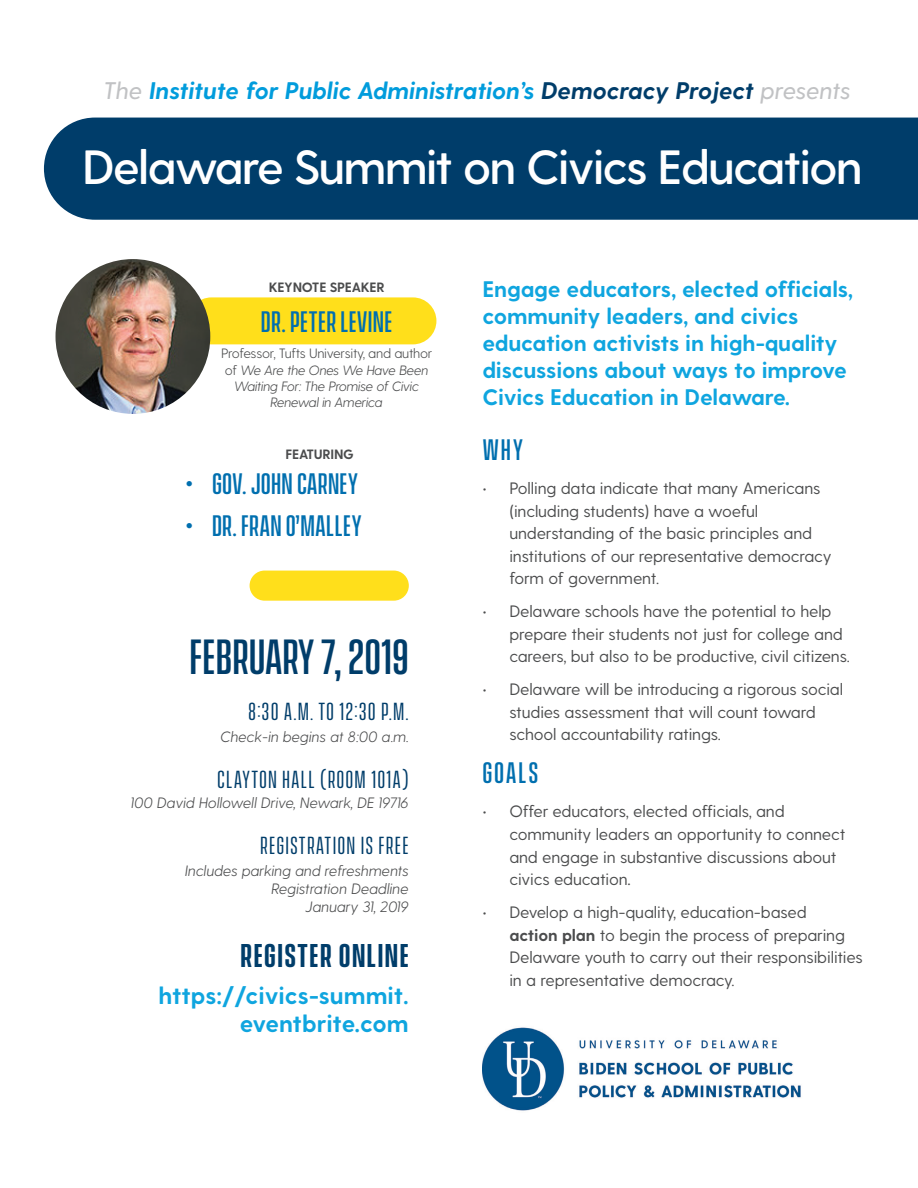
<style>
.page{position:relative;width:918px;height:1188px;background:#fff}
.page>*{position:absolute;margin:0;border:0;box-sizing:border-box;transform-origin:0 0}
.t1{font:600 48px "Greycliff CF";letter-spacing:-.04em;color:#fff}
.t2{font:500 45px "Vanguard CF";color:#003d6a}
.t3{font:600 30px "Vanguard CF";letter-spacing:.05em;color:#003d6a}
.t4{font:500 27px "Vanguard CF";letter-spacing:.01em;color:#006faf}
.t5{font:italic 700 24px "Greycliff CF";color:#019cdc}
.t6{font:700 24px/28.8px "Greycliff CF";color:#0fa5df;text-align:right}
.t7{font:700 22.5px/27px "Greycliff CF";letter-spacing:-.01em;color:#0fa5df}
.t8{font:22.5px "Vanguard CF";letter-spacing:.05em;color:#003d6a}
.t9{font:16.5px/22.5px "Greycliff CF";letter-spacing:-.01em;color:#4b4c4d}
.t10{font:italic 300 15px/18px "Greycliff CF";color:#4b4c4d;text-align:right}
.t11{font:italic 300 13.5px/16.2px "Greycliff CF";letter-spacing:-.02em;color:#4b4c4d;text-align:center}
.t12{font:700 13.5px "Greycliff CF";letter-spacing:-.02em;color:#4b4c4d}
.s1{font-weight:500;color:#c1c2c4}
.s2{color:#003d6a}
.s3{font-style:normal}
.s4{font-weight:500}
.s5{font-weight:700}
</style>
<div class="page">
<div style="left:44px;top:118px;width:874px;height:102px;background:#003d6a"></div>
<div style="left:250px;top:571px;width:159px;height:30px;background:#ffdf1b;border-radius:15px"></div>
<div style="left:188px;top:297px;width:248px;height:47px;background:#ffdf1b;border-radius:23px"></div>
<img style="left:56px;top:259px;width:154px;height:155px;border-radius:77px">
<img style="left:482px;top:1027px;width:319px;height:84px">
<h3 class="t5" style="left:104px;top:76px;width:749px"><span class="s1">The</span> Institute for Public Administration’s <span class="s2">Democracy Project</span> <span class="s1">presents</span></h3>
<h1 class="t1" style="left:82px;top:139px;width:783px">Delaware Summit on Civics Education</h1>
<p class="t12" style="left:269px;top:279px;width:117px">KEYNOTE SPEAKER</p>
<h3 class="t4" style="left:261px;top:306px;width:133px">DR. PETER LEVINE</h3>
<p class="t11" style="left:221px;top:345px;width:213px"><span class="s3">Professor, Tufts University, and author of</span> We Are the Ones We Have Been<br>Waiting For: The Promise of Civic<br>Renewal in America</p>
<p class="t12" style="left:286px;top:446px;width:70px">FEATURING</p>
<h3 class="t4" style="left:185px;top:469px;width:175px">• GOV. JOHN CARNEY</h3>
<h3 class="t4" style="left:185px;top:510px;width:178px">• DR. FRAN O’MALLEY</h3>
<h2 class="t2" style="left:189px;top:631px;width:221px">FEBRUARY 7, 2019</h2>
<h3 class="t8" style="left:248px;top:699px;width:162px">8:30 A.M. TO 12:30 P.M.</h3>
<p class="t10" style="left:221px;top:727px;width:190px">Check-in begins at 8:00 a.m.</p>
<h3 class="t8" style="left:217px;top:767px;width:193px">CLAYTON HALL (ROOM 101A)</h3>
<p class="t10" style="left:131px;top:793px;width:279px">100 David Hollowell Drive, Newark, DE 19716</p>
<h3 class="t8" style="left:260px;top:833px;width:150px">REGISTRATION IS FREE</h3>
<p class="t10" style="left:185px;top:861px;width:225px">Includes parking and refreshments<br>Registration Deadline<br>January 31, 2019</p>
<h3 class="t3" style="left:241px;top:939px;width:170px">REGISTER ONLINE</h3>
<h3 class="t6" style="left:159px;top:982px;width:252px">https://civics-summit. eventbrite.com</h3>
<h3 class="t7" style="left:482px;top:277px;width:372px">Engage educators, elected officials, community leaders, and civics education activists in high-quality discussions about ways to improve Civics Education in Delaware.</h3>
<h3 class="t4" style="left:482px;top:434px;width:43px">WHY</h3>
<p class="t9" style="left:509px;top:477px;width:324px;text-indent:-27px">• Polling data indicate that many Americans (including students) have a woeful understanding of the basic principles and institutions of our representative democracy form of government.</p>
<p class="t9" style="left:509px;top:600px;width:342px;text-indent:-27px">• Delaware schools have the potential to help prepare their students not just for college and careers, but also to be productive, civil citizens.</p>
<p class="t9" style="left:509px;top:678px;width:335px;text-indent:-27px">• Delaware will be introducing a rigorous social studies assessment that will count toward school accountability ratings.</p>
<h3 class="t4" style="left:482px;top:757px;width:57px">GOALS</h3>
<p class="t9" style="left:509px;top:801px;width:338px;text-indent:-27px">• Offer educators, elected officials, and community leaders an opportunity to connect and engage in substantive discussions about civics education<span class="s4">.</span></p>
<p class="t9" style="left:509px;top:901px;width:355px;text-indent:-27px">• Develop a high-quality, education-based<br><span class="s5">action plan</span> to begin the process of preparing Delaware youth to carry out their responsibilities in a representative democracy.</p>
</div>
